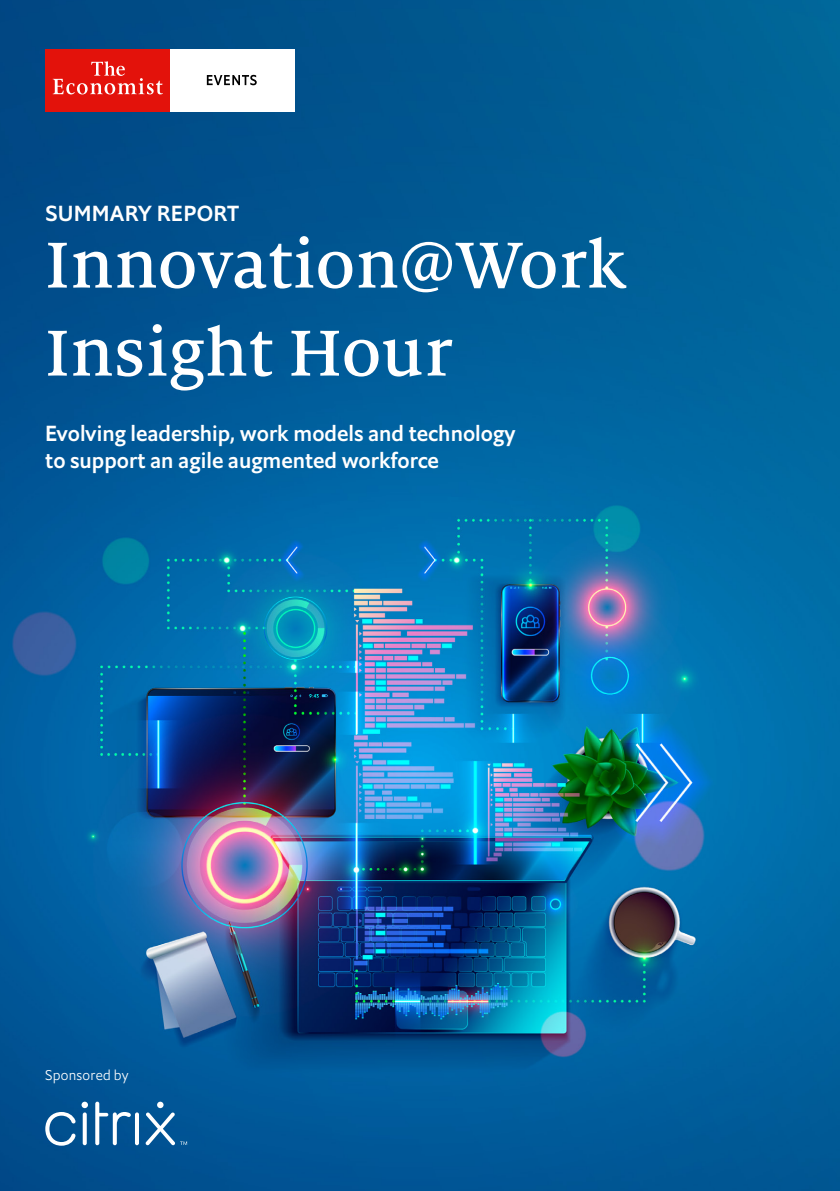
<style>
.page{position:relative;width:840px;height:1191px;background:#fff}
.page>*{position:absolute;margin:0;border:0;box-sizing:border-box;transform-origin:0 0}
.t1{font:500 72px/88px "Milo TE";color:#fff}
.t2{font:21.6px/26.4px "Econ Sans OS Med";color:#fff}
.t3{font:300 14px "Econ Sans OS";letter-spacing:.015em;color:#fff}
</style>
<div class="page">
<img style="left:0;top:0;width:839px;height:1191px">
<div style="left:170px;top:49px;width:125px;height:62px;background:#fff"></div>
<svg style="left:207px;top:75px;width:49px;height:10px"></svg>
<div style="left:45px;top:49px;width:125px;height:62px;background:#e3120b"></div>
<svg style="left:53px;top:61px;width:110px;height:33px"></svg>
<svg style="left:45px;top:1112px;width:30px;height:33px"></svg>
<svg style="left:95px;top:1101px;width:36px;height:44px"></svg>
<hr style="left:135px;top:1112px;width:4px;height:33px;background:#fff;border-radius:2px">
<svg style="left:83px;top:1112px;width:4px;height:33px"></svg>
<div style="left:81px;top:1101px;width:7px;height:7px;background:#fff;border-radius:50%"></div>
<svg style="left:145px;top:1112px;width:42px;height:33px"></svg>
<div style="left:157px;top:1101px;width:6px;height:7px;background:#fff;border-radius:50%"></div>
<p class="t2" style="left:45px;top:201px;width:196px">SUMMARY REPORT</p>
<h1 class="t1" style="left:45px;top:221px;width:582px">Innovation@Work<br>Insight Hour</h1>
<p class="t2" style="left:45px;top:421px;width:471px">Evolving leadership, work models and technology to support an agile augmented workforce</p>
<p class="t3" style="left:45px;top:1065px;width:85px">Sponsored by</p>
</div>
